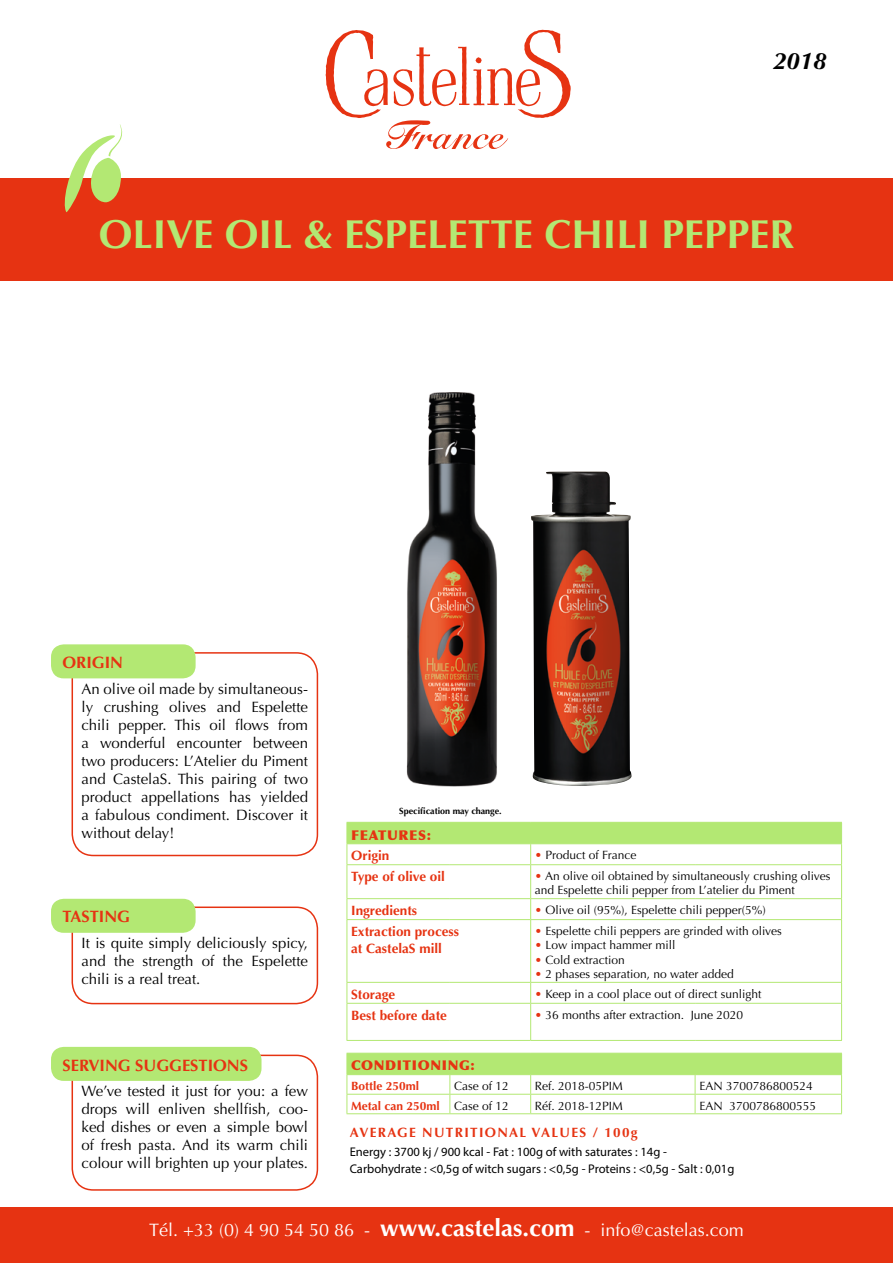
<style>
.page{position:relative;width:893px;height:1263px;background:#fff}
.page>*{position:absolute;margin:0;border:0;box-sizing:border-box;transform-origin:0 0}
.t1{font:700 40.5px "Optima";color:#b3e873}
.t2{font:italic 700 24px "Optima";color:#000}
.t3{font:18px "Optima";color:#fff}
.t4{font:700 16.5px "Optima";color:#e63312}
.t5{font:15px/18px "Optima";color:#000;text-align:justify}
.t6{font:700 13.5px/16.2px "Optima";color:#e63312}
.t7{font:700 13.5px "Optima";letter-spacing:.1em;color:#e63312}
.t8{font:900 13.5px "Optima";letter-spacing:.05em;color:#e63312}
.t9{font:12.6px/16.8px "Myriad Pro";color:#000}
.t10{font:12px/14.4px "Optima";color:#000}
.t11{font:700 12px "Optima";color:#e63312}
.t12{font:700 9px "Optima";color:#000}
.s1{color:#e63312}
.s2{font-weight:400;color:#000}
.s3{font-weight:700;font-size:24px}
</style>
<div class="page">
<div style="left:0;top:1208px;width:893px;height:55px;background:#e63312"></div>
<div style="left:0;top:179px;width:893px;height:102px;background:#e63312"></div>
<div style="left:72px;top:652px;width:246px;height:204px;border:2px solid #e63312;border-radius:21px"></div>
<div style="left:51px;top:644px;width:145px;height:34px;background:#b3e873;border-radius:13px"></div>
<div style="left:72px;top:906px;width:246px;height:98px;border:2px solid #e63312;border-radius:21px"></div>
<div style="left:51px;top:899px;width:145px;height:34px;background:#b3e873;border-radius:13px"></div>
<div style="left:72px;top:1054px;width:246px;height:137px;border:2px solid #e63312;border-radius:21px"></div>
<div style="left:51px;top:1047px;width:210px;height:34px;background:#b3e873;border-radius:13px"></div>
<svg style="left:326px;top:30px;width:245px;height:119px"></svg>
<svg style="left:348px;top:823px;width:493px;height:251px"></svg>
<hr style="left:347px;top:1094px;width:103px;height:1px;background:#b3e873">
<hr style="left:450px;top:1094px;width:81px;height:1px;background:#b3e873">
<hr style="left:531px;top:1094px;width:164px;height:1px;background:#b3e873">
<hr style="left:695px;top:1094px;width:147px;height:1px;background:#b3e873">
<hr style="left:347px;top:1113px;width:103px;height:1px;background:#b3e873">
<hr style="left:450px;top:1113px;width:81px;height:1px;background:#b3e873">
<hr style="left:531px;top:1113px;width:164px;height:1px;background:#b3e873">
<hr style="left:695px;top:1113px;width:147px;height:1px;background:#b3e873">
<hr style="left:347px;top:1053px;width:103px;height:1px;background:#b3e873">
<hr style="left:450px;top:1053px;width:81px;height:1px;background:#b3e873">
<hr style="left:531px;top:1053px;width:164px;height:1px;background:#b3e873">
<hr style="left:695px;top:1053px;width:147px;height:1px;background:#b3e873">
<hr style="left:347px;top:1074px;width:103px;height:1px;background:#b3e873">
<hr style="left:450px;top:1074px;width:81px;height:1px;background:#b3e873">
<hr style="left:531px;top:1074px;width:164px;height:1px;background:#b3e873">
<hr style="left:695px;top:1074px;width:147px;height:1px;background:#b3e873">
<svg style="left:347px;top:1052px;width:1px;height:61px"></svg>
<svg style="left:449px;top:1075px;width:1px;height:38px"></svg>
<svg style="left:530px;top:1075px;width:1px;height:38px"></svg>
<svg style="left:695px;top:1075px;width:1px;height:38px"></svg>
<svg style="left:841px;top:1052px;width:1px;height:61px"></svg>
<hr style="left:347px;top:822px;width:103px;height:1px;background:#b3e873">
<hr style="left:450px;top:822px;width:81px;height:1px;background:#b3e873">
<hr style="left:531px;top:822px;width:164px;height:1px;background:#b3e873">
<hr style="left:695px;top:822px;width:147px;height:1px;background:#b3e873">
<hr style="left:347px;top:843px;width:103px;height:1px;background:#b3e873">
<svg style="left:347px;top:823px;width:1px;height:41px"></svg>
<hr style="left:450px;top:843px;width:81px;height:1px;background:#b3e873">
<hr style="left:531px;top:843px;width:164px;height:1px;background:#b3e873">
<svg style="left:530px;top:844px;width:1px;height:20px"></svg>
<hr style="left:695px;top:843px;width:147px;height:1px;background:#b3e873">
<svg style="left:841px;top:823px;width:1px;height:41px"></svg>
<hr style="left:347px;top:864px;width:103px;height:1px;background:#b3e873">
<hr style="left:347px;top:865px;width:1px;height:33px;background:#b3e873">
<hr style="left:450px;top:864px;width:81px;height:1px;background:#b3e873">
<hr style="left:531px;top:864px;width:164px;height:1px;background:#b3e873">
<hr style="left:530px;top:865px;width:1px;height:33px;background:#b3e873">
<hr style="left:695px;top:864px;width:147px;height:1px;background:#b3e873">
<hr style="left:841px;top:865px;width:1px;height:33px;background:#b3e873">
<hr style="left:347px;top:898px;width:103px;height:1px;background:#b3e873">
<svg style="left:347px;top:899px;width:1px;height:20px"></svg>
<hr style="left:450px;top:898px;width:81px;height:1px;background:#b3e873">
<hr style="left:531px;top:898px;width:164px;height:1px;background:#b3e873">
<svg style="left:530px;top:899px;width:1px;height:20px"></svg>
<hr style="left:695px;top:898px;width:147px;height:1px;background:#b3e873">
<svg style="left:841px;top:899px;width:1px;height:20px"></svg>
<hr style="left:347px;top:919px;width:103px;height:1px;background:#b3e873">
<hr style="left:347px;top:920px;width:1px;height:62px;background:#b3e873">
<hr style="left:450px;top:919px;width:81px;height:1px;background:#b3e873">
<hr style="left:531px;top:919px;width:164px;height:1px;background:#b3e873">
<hr style="left:530px;top:920px;width:1px;height:62px;background:#b3e873">
<hr style="left:695px;top:919px;width:147px;height:1px;background:#b3e873">
<hr style="left:841px;top:920px;width:1px;height:62px;background:#b3e873">
<hr style="left:347px;top:982px;width:103px;height:1px;background:#b3e873">
<svg style="left:347px;top:983px;width:1px;height:20px"></svg>
<hr style="left:450px;top:982px;width:81px;height:1px;background:#b3e873">
<hr style="left:531px;top:982px;width:164px;height:1px;background:#b3e873">
<svg style="left:530px;top:983px;width:1px;height:20px"></svg>
<hr style="left:695px;top:982px;width:147px;height:1px;background:#b3e873">
<svg style="left:841px;top:983px;width:1px;height:20px"></svg>
<hr style="left:347px;top:1003px;width:103px;height:1px;background:#b3e873">
<hr style="left:347px;top:1004px;width:1px;height:36px;background:#b3e873">
<hr style="left:450px;top:1003px;width:81px;height:1px;background:#b3e873">
<hr style="left:531px;top:1003px;width:164px;height:1px;background:#b3e873">
<hr style="left:530px;top:1004px;width:1px;height:36px;background:#b3e873">
<hr style="left:695px;top:1003px;width:147px;height:1px;background:#b3e873">
<hr style="left:841px;top:1004px;width:1px;height:36px;background:#b3e873">
<hr style="left:347px;top:1040px;width:103px;height:1px;background:#b3e873">
<hr style="left:450px;top:1040px;width:81px;height:1px;background:#b3e873">
<hr style="left:531px;top:1040px;width:164px;height:1px;background:#b3e873">
<hr style="left:695px;top:1040px;width:147px;height:1px;background:#b3e873">
<img style="left:406px;top:392px;width:91px;height:395px">
<img style="left:531px;top:471px;width:101px;height:315px">
<svg style="left:62px;top:124px;width:62px;height:89px"></svg>
<h2 class="t2" style="left:773px;top:47px;width:55px">2018</h2>
<h1 class="t1" style="left:99px;top:211px;width:697px">OLIVE OIL &amp; ESPELETTE CHILI PEPPER</h1>
<p class="t4" style="left:63px;top:653px;width:62px">ORIGIN</p>
<p class="t5" style="left:82px;top:680px;width:228px">An olive oil made by simultaneous&shy;ly crushing olives and Espelette chili pepper. This oil flows from a wonderful encounter between two producers: L’Atelier du Piment and CastelaS. This pairing of two product appellations has yielded a fabulous condiment. Discover it without delay!</p>
<p class="t4" style="left:63px;top:907px;width:69px">TASTING</p>
<p class="t5" style="left:82px;top:934px;width:228px">It is quite simply deliciously spicy, and the strength of the Espelette chili is a real treat.</p>
<p class="t4" style="left:63px;top:1055px;width:187px">SERVING SUGGESTIONS</p>
<p class="t5" style="left:82px;top:1082px;width:228px">We’ve tested it just for you: a few drops will enliven shellfish, coo&shy;ked dishes or even a simple bowl of fresh pasta. And its warm chili colour will brighten up your plates.</p>
<p class="t12" style="left:399px;top:805px;width:104px">Specification may change.</p>
<p class="t8" style="left:351px;top:826px;width:81px">FEATURES:</p>
<p class="t6" style="left:351px;top:848px;width:40px">Origin</p>
<p class="t10" style="left:535px;top:848px;width:103px"><span class="s1">•</span> Product of France</p>
<p class="t6" style="left:351px;top:869px;width:95px">Type of olive oil</p>
<p class="t10" style="left:535px;top:869px;width:297px"><span class="s1">•</span> An olive oil obtained by simultaneously crushing olives and Espelette chili pepper from L’atelier du Piment</p>
<p class="t6" style="left:351px;top:903px;width:68px">Ingredients</p>
<p class="t10" style="left:535px;top:903px;width:232px"><span class="s1">•</span> Olive oil (95%), Espelette chili pepper(5%)</p>
<p class="t6" style="left:351px;top:924px;width:109px">Extraction process at CastelaS mill</p>
<p class="t10" style="left:535px;top:924px;width:248px"><span class="s1">•</span> Espelette chili peppers are grinded with olives</p>
<p class="t10" style="left:535px;top:938px;width:142px"><span class="s1">•</span> Low impact hammer mill</p>
<p class="t10" style="left:535px;top:952px;width:91px"><span class="s1">•</span> Cold extraction</p>
<p class="t10" style="left:535px;top:967px;width:200px"><span class="s1">•</span> 2 phases separation, no water added</p>
<p class="t6" style="left:351px;top:986px;width:46px">Storage</p>
<p class="t10" style="left:535px;top:986px;width:228px"><span class="s1">•</span> Keep in a cool place out of direct sunlight</p>
<p class="t6" style="left:351px;top:1007px;width:97px">Best before date</p>
<p class="t10" style="left:535px;top:1007px;width:210px"><span class="s1">•</span> 36 months after extraction. June 2020</p>
<p class="t8" style="left:351px;top:1057px;width:125px">CONDITIONING:</p>
<p class="t11" style="left:351px;top:1079px;width:70px">Bottle 250ml</p>
<p class="t10" style="left:454px;top:1079px;width:56px">Case of 12</p>
<p class="t10" style="left:535px;top:1079px;width:90px">Ref. 2018-05PIM</p>
<p class="t10" style="left:699px;top:1079px;width:115px">EAN 3700786800524</p>
<p class="t11" style="left:351px;top:1098px;width:159px">Metal can 250ml <span class="s2">Case of 12</span></p>
<p class="t10" style="left:535px;top:1098px;width:90px">Réf. 2018-12PIM</p>
<p class="t10" style="left:699px;top:1098px;width:118px">EAN 3700786800555</p>
<p class="t7" style="left:350px;top:1124px;width:289px">AVERAGE NUTRITIONAL VALUES / 100g</p>
<p class="t9" style="left:350px;top:1143px;width:386px">Energy : 3700 kj / 900 kcal - Fat : 100g of with saturates : 14g -<br>Carbohydrate : &lt;0,5g of witch sugars : &lt;0,5g - Proteins : &lt;0,5g - Salt : 0,01g</p>
<p class="t3" style="left:149px;top:1219px;width:596px">Tél. +33 (0) 4 90 54 50 86 - <span class="s3">www.castelas.com</span> - info@castelas.com</p>
</div>
